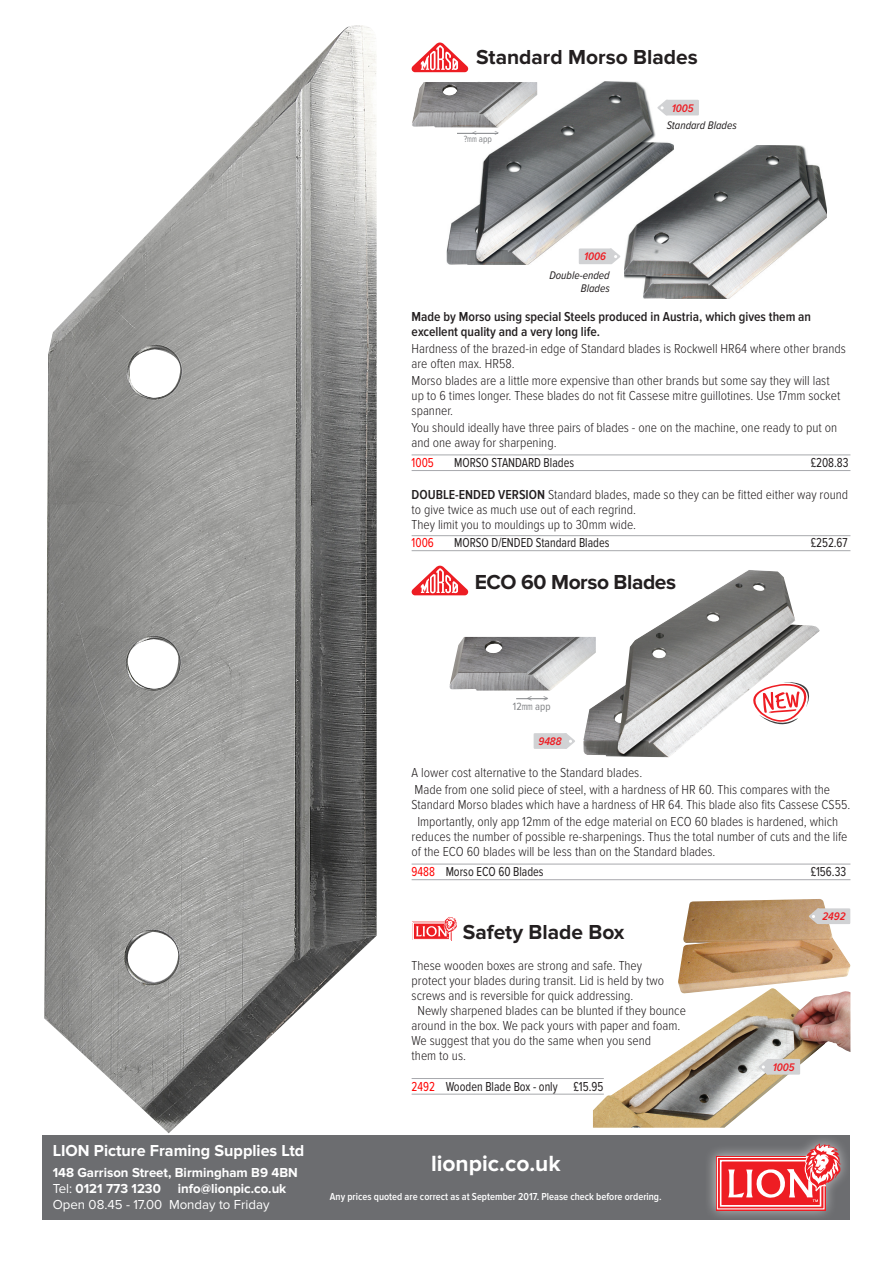
<style>
.page{position:relative;width:893px;height:1263px;background:#fff}
.page>*{position:absolute;margin:0;border:0;box-sizing:border-box;transform-origin:0 0}
.t1{font:700 22.8px "Proxima Nova";color:#fff}
.t2{font:700 21px "Proxima Nova";color:#231f20}
.t3{font:700 21px "Proxima Nova";letter-spacing:-.02em;color:#231f20}
.t4{font:700 16.5px "Proxima Nova";color:#fff}
.body_copy{font:300 13.5px/15px "Proxima Nova Cond";color:#231f20}
.body_copy-2{font:600 13.5px/15px "Proxima Nova Cond";color:#231f20}
.t5{font:700 13.5px "Proxima Nova";color:#fff}
.line_item_dl{font:13.5px "Proxima Nova Cond";color:#231f20;scale:.9 1}
.line_item_bottom{font:13.5px "Proxima Nova Cond";color:#231f20;scale:.9 1}
.t6{font:13.5px "Proxima Nova";color:#fff}
.line_item_top{font:13.5px "Proxima Nova Cond";color:#231f20;scale:.9 1}
.line_item_top-2{font:13.5px "Proxima Nova Cond";color:#f00;scale:.9 1}
.line_item_bottom-2{font:13.5px "Proxima Nova Cond";color:#f00;scale:.9 1}
.t7{font:italic 11.4px "Proxima Nova Cond";color:#231f20}
.Caption_Title{font:italic 600 11.4px "Proxima Nova Cond";color:#ee1d23}
.Body_text{font:10.95px "Proxima Nova Cond";color:#808285}
.Body_text-2{font:600 10.5px "Proxima Nova Cond";color:#fff}
.Body_text-3{font:9.3px "Proxima Nova Cond";color:#808285}
.s1{font-weight:600}
.s2{font-weight:400}
.s3{color:#f00}
</style>
<div class="page">
<div style="left:43px;top:1135px;width:807px;height:85px;background:#6c6d70"></div>
<div style="left:704px;top:1133px;width:147px;height:89px;background:#fff;opacity:.6"></div>
<svg style="left:716px;top:1143px;width:125px;height:67px;background:#d86b6f"></svg>
<img style="left:678px;top:899px;width:172px;height:89px">
<img style="left:593px;top:988px;width:257px;height:140px">
<hr style="left:412px;top:454px;width:438px;height:1px;background:#a8a9ad">
<hr style="left:412px;top:470px;width:438px;height:1px;background:#a8a9ad">
<hr style="left:412px;top:535px;width:438px;height:1px;background:#a8a9ad">
<hr style="left:412px;top:550px;width:438px;height:1px;background:#a8a9ad">
<hr style="left:412px;top:864px;width:438px;height:1px;background:#a8a9ad">
<hr style="left:412px;top:879px;width:438px;height:1px;background:#a8a9ad">
<svg style="left:412px;top:917px;width:45px;height:24px"></svg>
<img style="left:447px;top:82px;width:227px;height:183px">
<img style="left:624px;top:145px;width:202px;height:154px">
<div style="left:666px;top:100px;width:33px;height:15px;background:#d1d2d4"></div>
<svg style="left:657px;top:99px;width:19px;height:17px"></svg>
<div style="left:579px;top:248px;width:33px;height:16px;background:#d1d2d4"></div>
<svg style="left:601px;top:248px;width:20px;height:17px"></svg>
<hr style="left:457px;top:133px;width:41px;height:1px;background:#808285">
<img style="left:412px;top:82px;width:125px;height:45px">
<svg style="left:412px;top:566px;width:56px;height:29px"></svg>
<img style="left:583px;top:570px;width:237px;height:187px">
<img style="left:449px;top:637px;width:147px;height:54px">
<hr style="left:516px;top:698px;width:31px;height:1px;background:#808285">
<img style="left:44px;top:25px;width:333px;height:1108px">
<div style="left:534px;top:733px;width:33px;height:16px;background:#d1d2d4"></div>
<svg style="left:566px;top:733px;width:9px;height:15px"></svg>
<div style="left:817px;top:908px;width:33px;height:16px;background:#d1d2d4"></div>
<svg style="left:808px;top:908px;width:20px;height:16px"></svg>
<div style="left:767px;top:1059px;width:33px;height:15px;background:#d1d2d4"></div>
<svg style="left:758px;top:1058px;width:20px;height:17px"></svg>
<hr style="left:412px;top:1078px;width:192px;height:1px;background:#a8a9ad">
<hr style="left:412px;top:1094px;width:192px;height:1px;background:#a8a9ad">
<svg style="left:412px;top:43px;width:56px;height:29px"></svg>
<svg style="left:753px;top:682px;width:56px;height:42px"></svg>
<p class="t2" style="left:476px;top:45px;width:223px">Standard Morso Blades</p>
<p class="Caption_Title" style="left:672px;top:101px;width:23px">1005</p>
<p class="Body_text-3" style="left:473px;top:128px;width:6px">&lt;</p>
<p class="Body_text-3" style="left:495px;top:128px;width:6px">&gt;</p>
<p class="Body_text-3" style="left:464px;top:134px;width:30px">?mm app</p>
<p class="t7" style="left:667px;top:119px;width:72px">Standard Blades</p>
<p class="Caption_Title" style="left:584px;top:250px;width:23px">1006</p>
<p class="t7" style="left:549px;top:269px;width:62px">Double-ended</p>
<p class="t7" style="left:581px;top:282px;width:30px">Blades</p>
<p class="body_copy-2" style="left:412px;top:309px;width:401px">Made by Morso using special Steels produced in Austria, which gives them an excellent quality and a very long life.</p>
<p class="body_copy" style="left:412px;top:341px;width:436px">Hardness of the brazed-in edge of Standard blades is Rockwell HR64 where other brands are often max. HR58.</p>
<p class="body_copy" style="left:412px;top:373px;width:430px">Morso blades are a little more expensive than other brands but some say they will last up to 6 times longer. These blades do not fit Cassese mitre guillotines. Use 17mm socket spanner.</p>
<p class="body_copy" style="left:412px;top:420px;width:427px">You should ideally have three pairs of blades - one on the machine, one ready to put on and one away for sharpening.</p>
<p class="line_item_top-2" style="left:412px;top:455px;width:26px">1005</p>
<p class="line_item_top" style="left:454px;top:455px;width:135px">MORSO STANDARD Blades</p>
<p class="line_item_top" style="left:811px;top:455px;width:44px">£208.83</p>
<p class="body_copy" style="left:412px;top:488px;width:438px"><span class="s1">DOUBLE-ENDED VERSION</span> Standard blades, made so they can be fitted either way round to give twice as much use out of each regrind.</p>
<p class="body_copy" style="left:412px;top:518px;width:226px">They limit you to mouldings up to 30mm wide.</p>
<p class="line_item_bottom-2" style="left:412px;top:535px;width:26px">1006</p>
<p class="line_item_bottom" style="left:454px;top:535px;width:174px">MORSO D/ENDED Standard Blades</p>
<p class="line_item_bottom" style="left:811px;top:535px;width:42px">£252.67</p>
<p class="t3" style="left:475px;top:570px;width:203px">ECO 60 Morso Blades</p>
<p class="t4" style="left:53px;top:1141px;width:253px">LION Picture Framing Supplies Ltd</p>
<p class="t5" style="left:53px;top:1164px;width:247px">148 Garrison Street, Birmingham B9 4BN</p>
<p class="t5" style="left:53px;top:1180px;width:110px"><span class="s2">Tel:</span> 0121 773 1230</p>
<p class="t5" style="left:178px;top:1180px;width:110px">info@lionpic.co.uk</p>
<p class="t6" style="left:53px;top:1197px;width:218px">Open 08.45 - 17.00 Monday to Friday</p>
<p class="Body_text" style="left:527px;top:693px;width:23px">&lt; &gt;</p>
<p class="Body_text" style="left:513px;top:700px;width:39px">12mm app</p>
<p class="Caption_Title" style="left:538px;top:735px;width:25px">9488</p>
<p class="body_copy" style="left:412px;top:765px;width:232px">A lower cost alternative to the Standard blades.</p>
<p class="body_copy" style="left:412px;top:782px;width:440px">Made from one solid piece of steel, with a hardness of HR 60. This compares with the<br>Standard Morso blades which have a hardness of HR 64. This blade also fits Cassese CS55.</p>
<p class="body_copy" style="left:412px;top:814px;width:437px;text-indent:6px">Importantly, only app 12mm of the edge material on ECO 60 blades is hardened, which reduces the number of possible re-sharpenings. Thus the total number of cuts and the life of the ECO 60 blades will be less than on the Standard blades.</p>
<p class="line_item_dl" style="left:412px;top:864px;width:148px"><span class="s3">9488</span> Morso ECO 60 Blades</p>
<p class="line_item_dl" style="left:811px;top:864px;width:41px">£156.33</p>
<p class="t2" style="left:463px;top:920px;width:163px">Safety Blade Box</p>
<p class="body_copy" style="left:412px;top:958px;width:232px">These wooden boxes are strong and safe. They</p>
<p class="body_copy" style="left:412px;top:973px;width:254px">protect your blades during transit. Lid is held by two</p>
<p class="body_copy" style="left:412px;top:988px;width:223px">screws and is reversible for quick addressing.</p>
<p class="body_copy" style="left:412px;top:1003px;width:276px;text-align:center">Newly sharpened blades can be blunted if they bounce around in the box. We pack yours with paper and foam.</p>
<p class="body_copy" style="left:412px;top:1033px;width:241px">We suggest that you do the same when you send</p>
<p class="body_copy" style="left:412px;top:1048px;width:56px">them to us.</p>
<p class="line_item_dl" style="left:412px;top:1079px;width:215px"><span class="s3">2492</span> Wooden Blade Box - only £15.95</p>
<p class="t1" style="left:431px;top:1150px;width:131px">lionpic.co.uk</p>
<p class="Body_text-2" style="left:330px;top:1190px;width:333px">Any prices quoted are correct as at September 2017. Please check before ordering.</p>
<p class="Caption_Title" style="left:822px;top:910px;width:25px">2492</p>
<p class="Caption_Title" style="left:773px;top:1061px;width:23px">1005</p>
</div>
